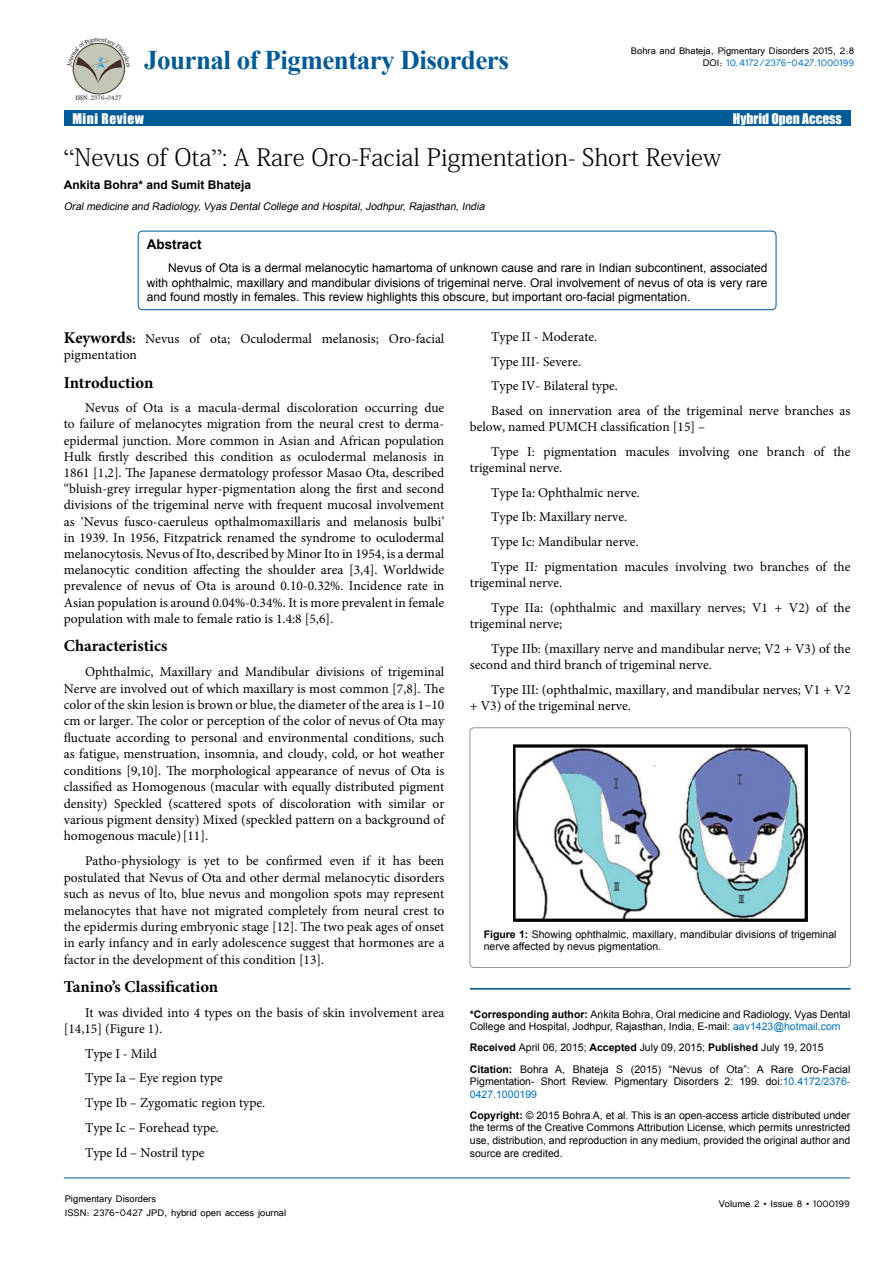
<style>
.page{position:relative;width:893px;height:1263px;background:#fff}
.page>*{position:absolute;margin:0;border:0;box-sizing:border-box;transform-origin:0 0}
.t1{font:700 27px "Times New Roman";letter-spacing:-.02em;color:#005a96}
.t2{font:24px "Adobe Fangsong Std";color:#000}
.t3{font:700 16.5px "Minion Pro";color:#000}
.t4{font:13.5px/16.5px "Minion Pro";color:#000}
.t5{font:13.5px "Impact";color:#fff}
.t6{font:13.5px "Impact";letter-spacing:.04em;color:#fff}
.t7{font:700 13.5px "Arial";color:#000}
.t8{font:12px/14.4px "Arial";color:#000;text-align:justify}
.t9{font:12px/14.4px "Tunga";color:#000}
.t10{font:700 12px "Arial";color:#000}
.t11{font:10.5px/12.6px "Arial";color:#000}
.t12{font:italic 10.5px "Arial";color:#000}
.t13{font:6.3px "Andalus";color:#000}
.s1{color:#0072bc}
.s2{font-family:"Times New Roman"}
.s3{font-weight:700;font-size:16.5px}
.s4{font-weight:700}
.s5{font-style:italic}
</style>
<div class="page">
<hr style="left:64px;top:1178px;width:786px;height:1px;background:#005a96">
<div style="left:64px;top:111px;width:786px;height:15px;background:#005a96"></div>
<hr style="left:470px;top:988px;width:380px;height:1px;background:#005a96">
<div style="left:138px;top:231px;width:638px;height:79px;border:1px solid #005a96;border-radius:4px"></div>
<div style="left:470px;top:728px;width:380px;height:239px;border:1px solid #939598;border-radius:4px"></div>
<img style="left:513px;top:745px;width:294px;height:177px">
<div style="left:73px;top:43px;width:52px;height:51px;background:#c4c6b6;border-radius:50%"></div>
<svg style="left:72px;top:42px;width:53px;height:41px"></svg>
<p class="t13" style="left:75px;top:93px;width:48px">ISSN: 2376-0427</p>
<h1 class="t1" style="left:144px;top:41px;width:366px">Journal of Pigmentary Disorders</h1>
<p class="t9" style="left:631px;top:45px;width:225px;line-height:11.1px;text-align:right">Bohra and Bhateja, Pigmentary Disorders 2015, 2:8<br>DOI: <span class="s1">10.4172/2376-0427.1000199</span></p>
<p class="t6" style="left:72px;top:108px;width:73px">Mini Review</p>
<p class="t5" style="left:733px;top:108px;width:111px">Hybrid Open Access</p>
<h2 class="t2" style="left:64px;top:142px;width:659px"><span class="s2">“</span>Nevus of Ota<span class="s2">”</span>: A Rare Oro-Facial Pigmentation- Short Review</h2>
<p class="t10" style="left:64px;top:176px;width:189px">Ankita Bohra* and Sumit Bhateja</p>
<p class="t12" style="left:64px;top:199px;width:425px">Oralmedicine and Radiology,Vyas DentalCollege and Hospital,Jodhpur,Rajasthan,India</p>
<p class="t7" style="left:147px;top:236px;width:56px">Abstract</p>
<p class="t8" style="left:147px;top:261px;width:622px;text-indent:21px">Nevus of Ota is a dermal melanocytic hamartoma of unknown cause and rare in Indian subcontinent, associated with ophthalmic, maxillary and mandibular divisions of trigeminal nerve. Oral involvement of nevus of ota is very rare and found mostly in females. This review highlights this obscure, but important oro-facial pigmentation.</p>
<p class="t4" style="left:64px;top:331px;width:382px"><span class="s3">Keywords</span><span class="s4">:</span> Nevus of ota; Oculodermal melanosis; Oro-facial pigmentation</p>
<p class="t3" style="left:64px;top:371px;width:91px">Introduction</p>
<p class="t4" style="left:64px;top:400px;width:382px;text-align:justify;text-indent:21px">Nevus of Ota is a macula-dermal discoloration occurring due to failure of melanocytes migration from the neural crest to derma&shy;epidermal junction. More common in Asian and African population Hulk firstly described this condition as oculodermal melanosis in 1861 [1,2]. The Japanese dermatology professor Masao Ota, described “bluish-grey irregular hyper-pigmentation along the first and second divisions of the trigeminal nerve with frequent mucosal involvement as ‘Nevus fusco-caeruleus opthalmomaxillaris and melanosis bulbi’ in 1939. In 1956, Fitzpatrick renamed the syndrome to oculodermal melanocytosis. Nevus of Ito, described by Minor Ito in 1954, is a dermal melanocytic condition affecting the shoulder area [3,4]. Worldwide prevalence of nevus of Ota is around 0.10-0.32%. Incidence rate in Asian population is around 0.04%-0.34%. It is more prevalent in female population with male to female ratio is 1.4:8 [5,6].</p>
<p class="t3" style="left:64px;top:634px;width:105px">Characteristics</p>
<p class="t4" style="left:64px;top:664px;width:382px;text-align:justify;text-indent:21px">Ophthalmic, Maxillary and Mandibular divisions of trigeminal Nerve are involved out of which maxillary is most common [7,8]. The color of the skin lesion is brown or blue, the diameter of the area is 1–10 cm or larger. The color or perception of the color of nevus of Ota may fluctuate according to personal and environmental conditions, such as fatigue, menstruation, insomnia, and cloudy, cold, or hot weather conditions [9,10]. The morphological appearance of nevus of Ota is classified as Homogenous (macular with equally distributed pigment density) Speckled (scattered spots of discoloration with similar or various pigment density) Mixed (speckled pattern on a background of homogenous macule)[11].</p>
<p class="t4" style="left:64px;top:853px;width:382px;text-align:justify;text-indent:21px">Patho-physiology is yet to be confirmed even if it has been postulated that Nevus of Ota and other dermal melanocytic disorders such as nevus of lto, blue nevus and mongolion spots may represent melanocytes that have not migrated completely from neural crest to the epidermis during embryonic stage [12]. The two peak ages of onset in early infancy and in early adolescence suggest that hormones are a factor in the development of this condition [13].</p>
<p class="t3" style="left:64px;top:975px;width:156px">Tanino’s Classification</p>
<p class="t4" style="left:64px;top:1004px;width:382px;text-indent:21px">It was divided into 4 types on the basis of skin involvement area [14,15] (Figure 1).</p>
<p class="t4" style="left:85px;top:1041px;width:182px;line-height:24.8px">Type I - Mild<br>Type Ia – Eye region type<br>Type Ib – Zygomatic region type.<br>Type Ic – Forehead type.<br>Type Id – Nostril type</p>
<p class="t4" style="left:491px;top:324px;width:361px;line-height:24.8px">Type II - Moderate.<br>Type III- Severe.<br>Type IV- Bilateral type.<br>Based on innervation area of the trigeminal nerve branches as</p>
<p class="t4" style="left:491px;top:414px;width:361px;line-height:24.8px;text-indent:-21px">below, named PUMCH classification [15] –<br>Type I: pigmentation macules involving one branch of the</p>
<p class="t4" style="left:491px;top:455px;width:361px;line-height:24.8px;text-indent:-21px">trigeminal nerve.<br>Type Ia: Ophthalmic nerve.<br>Type Ib: Maxillary nerve.<br>Type Ic: Mandibular nerve.<br>Type II<span class="s5">:</span> pigmentation macules involving two branches of the</p>
<p class="t4" style="left:491px;top:570px;width:361px;line-height:24.8px;text-indent:-21px">trigeminal nerve.<br>Type IIa: (ophthalmic and maxillary nerves; V1 + V2) of the</p>
<p class="t4" style="left:491px;top:611px;width:361px;line-height:24.8px;text-indent:-21px">trigeminal nerve;<br>Type IIb: (maxillary nerve and mandibular nerve; V2 + V3) of the</p>
<p class="t4" style="left:491px;top:652px;width:361px;line-height:24.8px;text-indent:-21px">second and third branch of trigeminal nerve.<br>Type III: (ophthalmic, maxillary, and mandibular nerves; V1 + V2</p>
<p class="t4" style="left:470px;top:697px;width:163px">+ V3) of the trigeminal nerve.</p>
<p class="t11" style="left:484px;top:928px;width:354px"><span class="s4">Figure 1:</span> Showing ophthalmic, maxillary, mandibular divisions of trigeminal nerve affected by nevus pigmentation.</p>
<p class="t11" style="left:470px;top:1008px;width:382px"><span class="s4">*Corresponding author:</span> Ankita Bohra, Oral medicine and Radiology, Vyas Dental<br>College and Hospital, Jodhpur, Rajasthan, India, E-mail: <span class="s1">aav1423@hotmail.com</span></p>
<p class="t11" style="left:470px;top:1037px;width:382px;line-height:21.1px"><span class="s4">Received</span> April 06, 2015; <span class="s4">Accepted</span> July 09, 2015; <span class="s4">Published</span> July 19, 2015<br><span class="s4">Citation:</span> Bohra A, Bhateja S (2015) “Nevus of Ota”: A Rare Oro-Facial</p>
<p class="t11" style="left:470px;top:1075px;width:382px">Pigmentation- Short Review. Pigmentary Disorders 2: 199. doi:<span class="s1">10.4172/2376-<br>0427.1000199</span></p>
<p class="t11" style="left:470px;top:1109px;width:382px;text-align:justify"><span class="s4">Copyright:</span> © 2015 Bohra A, et al. This is an open-access article distributed under the terms of the Creative Commons Attribution License, which permits unrestricted use, distribution, and reproduction in any medium, provided the original author and source are credited.</p>
<p class="t9" style="left:65px;top:1190px;width:223px">Pigmentary Disorders<br>ISSN: 2376-0427 JPD, hybrid open access journal</p>
<p class="t9" style="left:719px;top:1196px;width:133px">Volume 2 • Issue 8 • 1000199</p>
</div>
